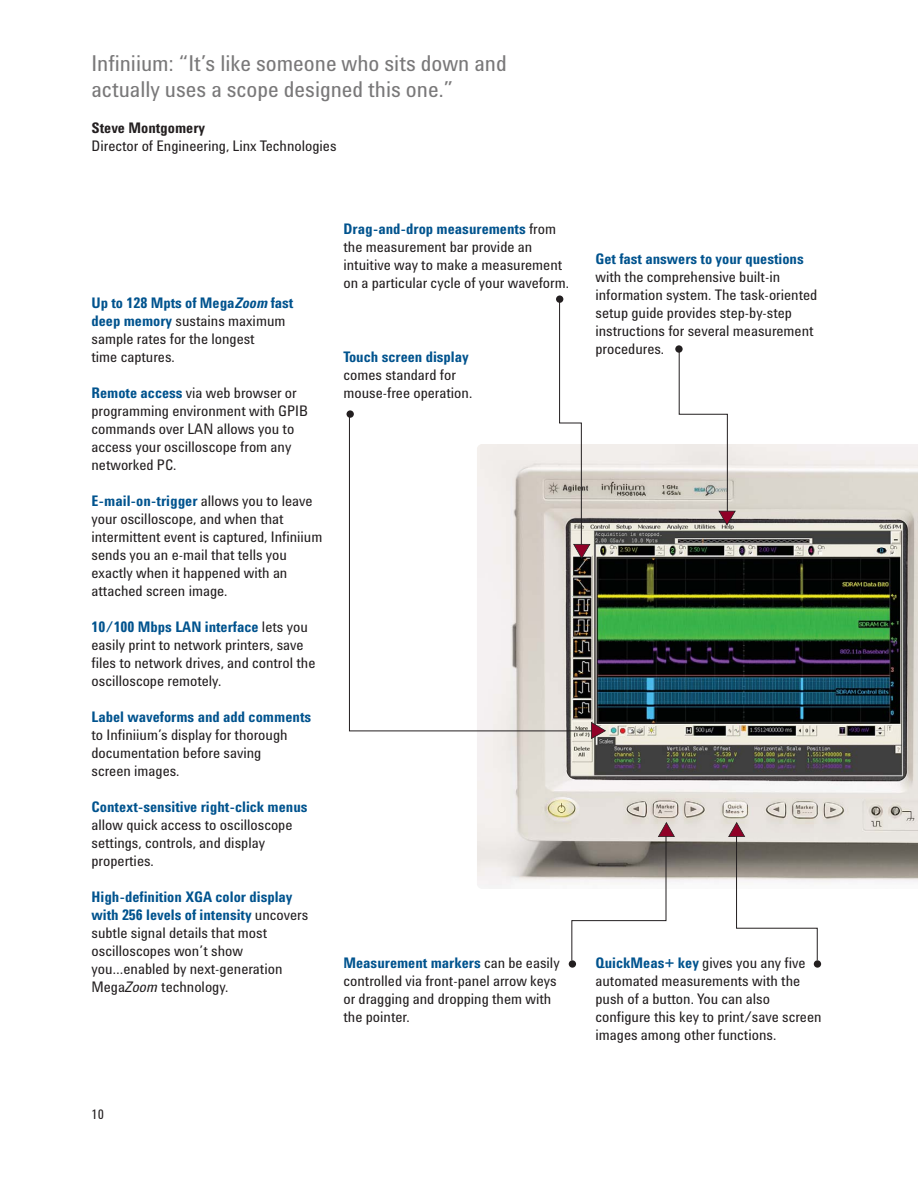
<style>
.page{position:relative;width:918px;height:1188px;background:#fff}
.page>*{position:absolute;margin:0;border:0;box-sizing:border-box;transform-origin:0 0}
.t1{font:22.5px/25.5px "Agilent Cond";color:#797879}
.t2{font:15px/18px "Agilent Cond";color:#231f20}
.t3{font:700 15px "Agilent Cond";color:#00538e}
.t4{font:700 15px "Agilent Cond";color:#231f20}
.t5{font:13.5px "Agilent Cond";color:#231f20}
.s1{font-weight:700;color:#00538e}
.s2{font-weight:700;font-style:italic;color:#00538e}
.s3{font-style:italic}
</style>
<div class="page">
<img style="left:477px;top:444px;width:441px;height:445px">
<div style="left:675px;top:345px;width:8px;height:8px;background:#231f20;border-radius:50%"></div>
<div style="left:814px;top:960px;width:7px;height:8px;background:#231f20;border-radius:50%"></div>
<div style="left:569px;top:960px;width:7px;height:8px;background:#231f20;border-radius:50%"></div>
<svg style="left:571px;top:822px;width:247px;height:139px"></svg>
<svg style="left:678px;top:351px;width:58px;height:175px"></svg>
<div style="left:556px;top:295px;width:7px;height:8px;background:#231f20;border-radius:50%"></div>
<svg style="left:559px;top:301px;width:4px;height:115px"></svg>
<div style="left:347px;top:410px;width:7px;height:8px;background:#231f20;border-radius:50%"></div>
<svg style="left:349px;top:416px;width:246px;height:316px"></svg>
<svg style="left:591px;top:722px;width:15px;height:17px"></svg>
<h1 class="t1" style="left:92px;top:53px;width:417px">Infiniium: “It’s like someone who sits down and actually uses a scope designed this one.”</h1>
<p class="t4" style="left:92px;top:122px;width:115px">Steve Montgomery</p>
<p class="t2" style="left:92px;top:138px;width:247px">Director of Engineering, Linx Technologies</p>
<p class="t2" style="left:92px;top:295px;width:203px"><span class="s1">Up to 128 Mpts of Mega</span><span class="s2">Zoom</span> <span class="s1">fast deep memory</span> sustains maximum sample rates for the longest<br>time captures.</p>
<p class="t2" style="left:92px;top:385px;width:218px"><span class="s1">Remote access</span> via web browser or programming environment with GPIB commands over LAN allows you to access your oscilloscope from any networked PC.</p>
<p class="t2" style="left:92px;top:493px;width:232px"><span class="s1">E-mail-on-trigger</span> allows you to leave your oscilloscope, and when that intermittent event is captured, Infiniium sends you an e-mail that tells you exactly when it happened with an attached screen image.</p>
<p class="t2" style="left:92px;top:619px;width:225px"><span class="s1">10/100 Mbps LAN interface</span> lets you easily print to network printers, save files to network drives, and control the oscilloscope remotely.</p>
<p class="t3" style="left:92px;top:711px;width:221px">Label waveforms and add comments</p>
<p class="t2" style="left:92px;top:727px;width:198px">to Infiniium’s display for thorough documentation before saving screen images.</p>
<p class="t3" style="left:92px;top:801px;width:218px">Context-sensitive right-click menus</p>
<p class="t2" style="left:92px;top:817px;width:203px">allow quick access to oscilloscope settings, controls, and display properties.</p>
<p class="t2" style="left:92px;top:889px;width:218px"><span class="s1">High-definition XGA color display with 256 levels of intensity</span> uncovers subtle signal details that most oscilloscopes won’t show you…enabled by next-generation<br>Mega<span class="s3">Zoom</span> technology.</p>
<p class="t2" style="left:344px;top:221px;width:227px"><span class="s1">Drag-and-drop measurements</span> from the measurement bar provide an intuitive way to make a measurement on a particular cycle of your waveform.</p>
<p class="t3" style="left:344px;top:351px;width:127px">Touch screen display</p>
<p class="t2" style="left:344px;top:367px;width:130px">comes standard for mouse-free operation.</p>
<p class="t2" style="left:344px;top:955px;width:218px"><span class="s1">Measurement markers</span> can be easily controlled via front-panel arrow keys or dragging and dropping them with the pointer.</p>
<p class="t5" style="left:91px;top:1109px;width:14px">10</p>
<p class="t3" style="left:596px;top:253px;width:210px">Get fast answers to your questions</p>
<p class="t2" style="left:596px;top:269px;width:223px">with the comprehensive built-in information system. The task-oriented setup guide provides step-by-step instructions for several measurement procedures.</p>
<p class="t2" style="left:596px;top:955px;width:228px"><span class="s1">QuickMeas+ key</span> gives you any five automated measurements with the push of a button. You can also configure this key to print/save screen images among other functions.</p>
</div>
